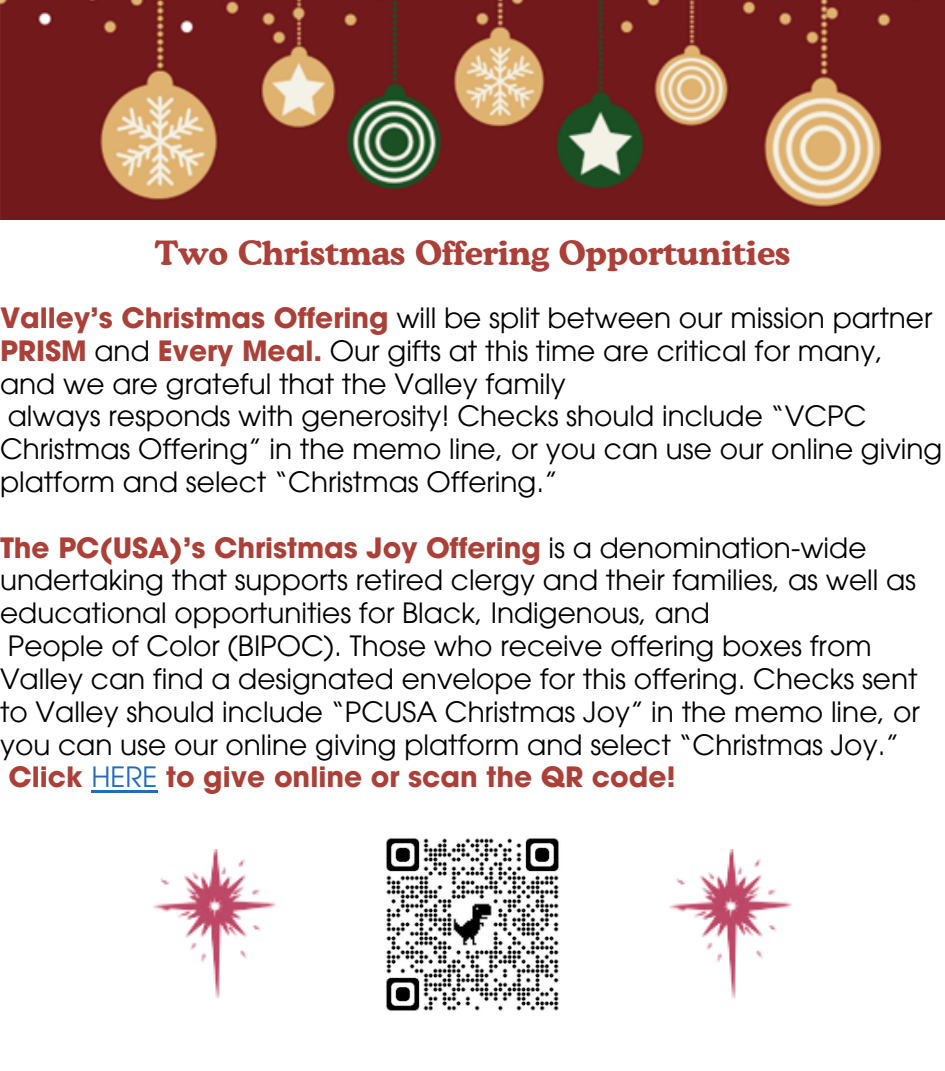
<style>
.page{position:relative;width:945px;height:1071px;background:#fff}
.page>*{position:absolute;margin:0;border:0;box-sizing:border-box;transform-origin:0 0}
.t1{font:700 33.25px "Cooper BT";color:#ab4038}
.t2{font:28px/32.9px "ITC Avant Garde Pro";color:#000}
.t3{font:700 28px "ITC Avant Garde Pro";color:#ab4038}
.s1{font-weight:700;color:#ab4038}
.s2{font-weight:400;color:#246bb8}
</style>
<div class="page">
<hr style="left:91px;top:790px;width:67px;height:3px;background:#246bb8">
<img style="left:0;top:0;width:945px;height:219px">
<img style="left:386px;top:838px;width:173px;height:173px">
<img style="left:669px;top:850px;width:122px;height:149px">
<img style="left:154px;top:850px;width:122px;height:149px">
<p class="t1" style="left:155px;top:232px;width:637px">Two Christmas Offering Opportunities</p>
<h1 class="t2" style="left:0;top:305px;width:934px"><span class="s1">Valley’s Christmas Offering</span> will be split between our mission partner<br><span class="s1">PRISM</span> and <span class="s1">Every Meal.</span> Our gifts at this time are critical for many, and we are grateful that the Valley family</h1>
<p class="t2" style="left:0;top:403px;width:944px">always responds with generosity! Checks should include “VCPC<br>Christmas Offering” in the memo line, or you can use our online giving platform and select “Christmas Offering.”</p>
<p class="t2" style="left:0;top:534px;width:918px"><span class="s1">The PC(USA)’s Christmas Joy Offering</span> is a denomination-wide undertaking that supports retired clergy and their families, as well as educational opportunities for Black, Indigenous, and</p>
<p class="t2" style="left:0;top:633px;width:921px">People of Color (BIPOC). Those who receive offering boxes from Valley can find a designated envelope for this offering. Checks sent to Valley should include “PCUSA Christmas Joy” in the memo line, or you can use our online giving platform and select “Christmas Joy.”</p>
<p class="t3" style="left:9px;top:767px;width:669px">Click <span class="s2">HERE</span> to give online or scan the QR code!</p>
</div>
